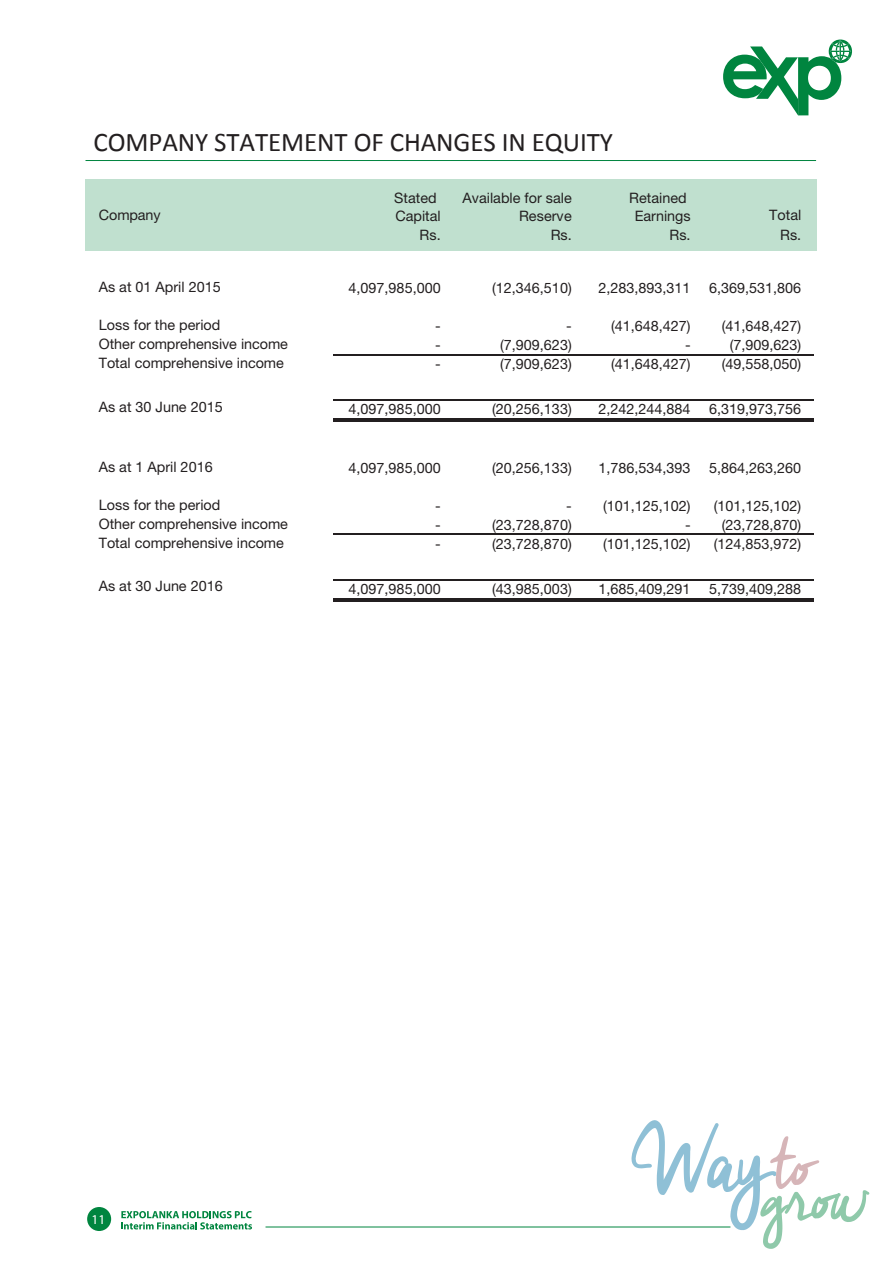
<style>
.page{position:relative;width:893px;height:1263px;background:#fff}
.page>*{position:absolute;margin:0;border:0;box-sizing:border-box;transform-origin:0 0}
.t1{font:27px "Calibri";letter-spacing:-.005em;color:#231f20}
.t2{font:14.4px "Helvetica Neue LT Std";color:#231f20}
.t3{font:13.5px "Myriad";color:#fff}
</style>
<div class="page">
<div style="left:86px;top:180px;width:731px;height:71px;background:#c0e0cf"></div>
<hr style="left:86px;top:160px;width:730px;height:1px;background:#00853f">
<div style="left:87px;top:1207px;width:24px;height:24px;background:#00853f;border-radius:50%"></div>
<svg style="left:121px;top:1211px;width:131px;height:18px"></svg>
<hr style="left:334px;top:354px;width:480px;height:1px;background:#231f20">
<hr style="left:334px;top:400px;width:480px;height:1px;background:#231f20">
<hr style="left:334px;top:418px;width:480px;height:1px;background:#231f20">
<hr style="left:334px;top:421px;width:480px;height:1px;background:#231f20">
<hr style="left:334px;top:534px;width:480px;height:1px;background:#231f20">
<hr style="left:334px;top:579px;width:480px;height:2px;background:#231f20">
<hr style="left:334px;top:598px;width:480px;height:1px;background:#231f20">
<hr style="left:334px;top:600px;width:480px;height:2px;background:#231f20">
<svg style="left:631px;top:1120px;width:238px;height:129px"></svg>
<svg style="left:723px;top:40px;width:129px;height:75px"></svg>
<hr style="left:266px;top:1226px;width:464px;height:1px;background:#00853f">
<p class="t1" style="left:94px;top:123px;width:521px">COMPANY STATEMENT OF CHANGES IN EQUITY</p>
<p class="t2" style="left:394px;top:189px;width:44px">Stated</p>
<p class="t2" style="left:462px;top:189px;width:111px">Available for sale</p>
<p class="t2" style="left:629px;top:189px;width:59px">Retained</p>
<p class="t2" style="left:99px;top:207px;width:63px">Company</p>
<p class="t2" style="left:395px;top:208px;width:47px">Capital</p>
<p class="t2" style="left:519px;top:208px;width:54px">Reserve</p>
<p class="t2" style="left:635px;top:208px;width:57px">Earnings</p>
<p class="t2" style="left:769px;top:207px;width:33px">Total</p>
<p class="t2" style="left:420px;top:227px;width:23px">Rs.</p>
<p class="t2" style="left:551px;top:227px;width:23px">Rs.</p>
<p class="t2" style="left:670px;top:227px;width:23px">Rs.</p>
<p class="t2" style="left:780px;top:227px;width:23px">Rs.</p>
<p class="t2" style="left:99px;top:278px;width:123px">As at 01 April 2015</p>
<p class="t2" style="left:349px;top:279px;width:94px">4,097,985,000</p>
<p class="t2" style="left:492px;top:279px;width:81px">(12,346,510)</p>
<p class="t2" style="left:599px;top:279px;width:94px">2,283,893,311</p>
<p class="t2" style="left:709px;top:279px;width:94px">6,369,531,806</p>
<p class="t2" style="left:99px;top:316px;width:123px">Loss for the period</p>
<p class="t2" style="left:435px;top:317px;width:7px">-</p>
<p class="t2" style="left:566px;top:317px;width:7px">-</p>
<p class="t2" style="left:611px;top:317px;width:81px">(41,648,427)</p>
<p class="t2" style="left:722px;top:317px;width:81px">(41,648,427)</p>
<p class="t2" style="left:99px;top:335px;width:191px">Other comprehensive income</p>
<p class="t2" style="left:435px;top:336px;width:7px">-</p>
<p class="t2" style="left:500px;top:336px;width:73px">(7,909,623)</p>
<p class="t2" style="left:685px;top:336px;width:7px">-</p>
<p class="t2" style="left:730px;top:336px;width:73px">(7,909,623)</p>
<p class="t2" style="left:99px;top:354px;width:187px">Total comprehensive income</p>
<p class="t2" style="left:435px;top:355px;width:7px">-</p>
<p class="t2" style="left:500px;top:355px;width:73px">(7,909,623)</p>
<p class="t2" style="left:611px;top:355px;width:81px">(41,648,427)</p>
<p class="t2" style="left:722px;top:355px;width:81px">(49,558,050)</p>
<p class="t2" style="left:99px;top:398px;width:126px">As at 30 June 2015</p>
<p class="t2" style="left:349px;top:400px;width:94px">4,097,985,000</p>
<p class="t2" style="left:492px;top:400px;width:81px">(20,256,133)</p>
<p class="t2" style="left:599px;top:400px;width:94px">2,242,244,884</p>
<p class="t2" style="left:709px;top:400px;width:94px">6,319,973,756</p>
<p class="t2" style="left:99px;top:458px;width:115px">As at 1 April 2016</p>
<p class="t2" style="left:349px;top:459px;width:94px">4,097,985,000</p>
<p class="t2" style="left:492px;top:459px;width:81px">(20,256,133)</p>
<p class="t2" style="left:599px;top:459px;width:94px">1,786,534,393</p>
<p class="t2" style="left:709px;top:459px;width:94px">5,864,263,260</p>
<p class="t2" style="left:99px;top:496px;width:123px">Loss for the period</p>
<p class="t2" style="left:435px;top:497px;width:7px">-</p>
<p class="t2" style="left:566px;top:497px;width:126px">- (101,125,102)</p>
<p class="t2" style="left:714px;top:497px;width:89px">(101,125,102)</p>
<p class="t2" style="left:99px;top:515px;width:191px">Other comprehensive income</p>
<p class="t2" style="left:435px;top:516px;width:7px">-</p>
<p class="t2" style="left:492px;top:516px;width:81px">(23,728,870)</p>
<p class="t2" style="left:685px;top:516px;width:118px">- (23,728,870)</p>
<p class="t2" style="left:99px;top:534px;width:187px">Total comprehensive income</p>
<p class="t2" style="left:435px;top:535px;width:7px">-</p>
<p class="t2" style="left:492px;top:535px;width:81px">(23,728,870)</p>
<p class="t2" style="left:603px;top:535px;width:89px">(101,125,102)</p>
<p class="t2" style="left:714px;top:535px;width:89px">(124,853,972)</p>
<p class="t2" style="left:99px;top:578px;width:126px">As at 30 June 2016</p>
<p class="t2" style="left:349px;top:580px;width:94px">4,097,985,000</p>
<p class="t2" style="left:492px;top:580px;width:81px">(43,985,003)</p>
<p class="t2" style="left:599px;top:580px;width:94px">1,685,409,291</p>
<p class="t2" style="left:709px;top:580px;width:94px">5,739,409,288</p>
<p class="t3" style="left:92px;top:1211px;width:15px">11</p>
</div>
